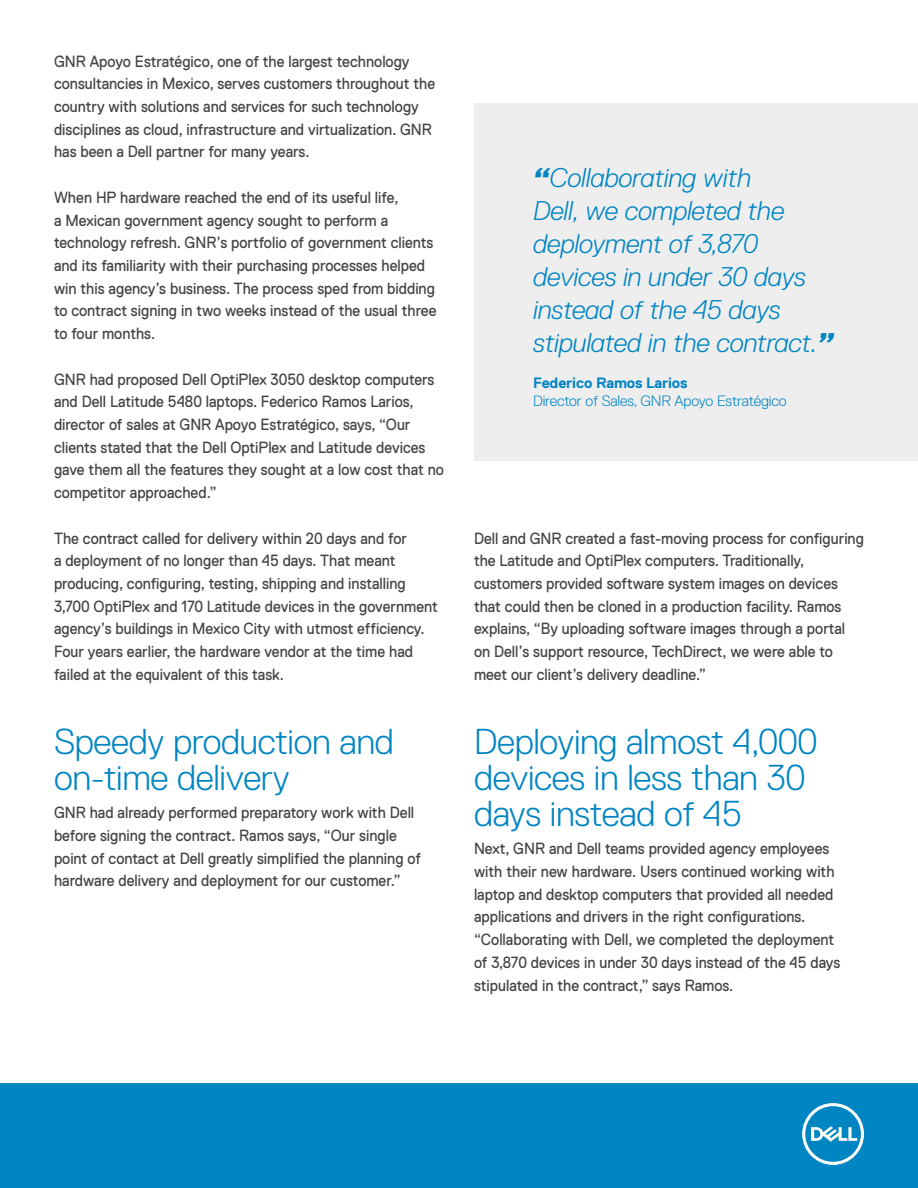
<style>
.page{position:relative;width:918px;height:1188px;background:#fff}
.page>*{position:absolute;margin:0;border:0;box-sizing:border-box;transform-origin:0 0}
.t1{font:300 36px/36px "Dell Replica";letter-spacing:-.01em;color:#0085c3}
.t2{font:italic 300 27px/33px "Dell Replica";letter-spacing:-.01em;color:#0085c3}
.t3{font:16.2px/22.6px "Dell Replica";color:#444;scale:.92 1}
.t4{font:300 15px "Dell Replica";letter-spacing:-.01em;color:#0085c3}
.t5{font:700 15px "Dell Replica";letter-spacing:-.01em;color:#0085c3}
.s1{font-weight:800}
</style>
<div class="page">
<div style="left:474px;top:104px;width:444px;height:357px;background:#eee"></div>
<div style="left:0;top:1083px;width:918px;height:105px;background:#0085c3"></div>
<svg style="left:802px;top:1103px;width:62px;height:62px"></svg>
<p class="t3" style="left:54px;top:50px;width:416px">GNR Apoyo Estratégico, one of the largest technology consultancies in Mexico, serves customers throughout the country with solutions and services for such technology disciplines as cloud, infrastructure and virtualization. GNR has been a Dell partner for many years.</p>
<p class="t3" style="left:54px;top:186px;width:417px">When HP hardware reached the end of its useful life,<br>a Mexican government agency sought to perform a technology refresh. GNR’s portfolio of government clients and its familiarity with their purchasing processes helped win this agency’s business. The process sped from bidding to contract signing in two weeks instead of the usual three to four months.</p>
<p class="t3" style="left:54px;top:368px;width:425px">GNR had proposed Dell OptiPlex 3050 desktop computers and Dell Latitude 5480 laptops. Federico Ramos Larios, director of sales at GNR Apoyo Estratégico, says, “Our clients stated that the Dell OptiPlex and Latitude devices gave them all the features they sought at a low cost that no competitor approached.”</p>
<p class="t3" style="left:54px;top:527px;width:419px">The contract called for delivery within 20 days and for<br>a deployment of no longer than 45 days. That meant producing, configuring, testing, shipping and installing 3,700 OptiPlex and 170 Latitude devices in the government agency’s buildings in Mexico City with utmost efficiency.<br>Four years earlier, the hardware vendor at the time had failed at the equivalent of this task.</p>
<h1 class="t1" style="left:54px;top:723px;width:341px">Speedy production and on-time delivery</h1>
<p class="t3" style="left:54px;top:801px;width:400px">GNR had already performed preparatory work with Dell before signing the contract. Ramos says, “Our single point of contact at Dell greatly simplified the planning of hardware delivery and deployment for our customer.”</p>
<h2 class="t2" style="left:533px;top:162px;width:302px"><span class="s1">“</span>Collaborating with<br>Dell, we completed the deployment of 3,870 devices in under 30 days instead of the 45 days stipulated in the contract.<span class="s1">”</span></h2>
<p class="t5" style="left:533px;top:375px;width:156px">Federico Ramos Larios</p>
<p class="t4" style="left:533px;top:393px;width:255px">Director of Sales, GNR Apoyo Estratégico</p>
<p class="t3" style="left:474px;top:527px;width:425px">Dell and GNR created a fast-moving process for configuring the Latitude and OptiPlex computers. Traditionally, customers provided software system images on devices that could then be cloned in a production facility. Ramos explains, “By uploading software images through a portal on Dell’s support resource, TechDirect, we were able to meet our client’s delivery deadline.”</p>
<h1 class="t1" style="left:474px;top:723px;width:345px">Deploying almost 4,000 devices in less than 30 days instead of 45</h1>
<p class="t3" style="left:474px;top:837px;width:400px">Next, GNR and Dell teams provided agency employees with their new hardware. Users continued working with laptop and desktop computers that provided all needed applications and drivers in the right configurations. “Collaborating with Dell, we completed the deployment of 3,870 devices in under 30 days instead of the 45 days stipulated in the contract,” says Ramos.</p>
</div>
